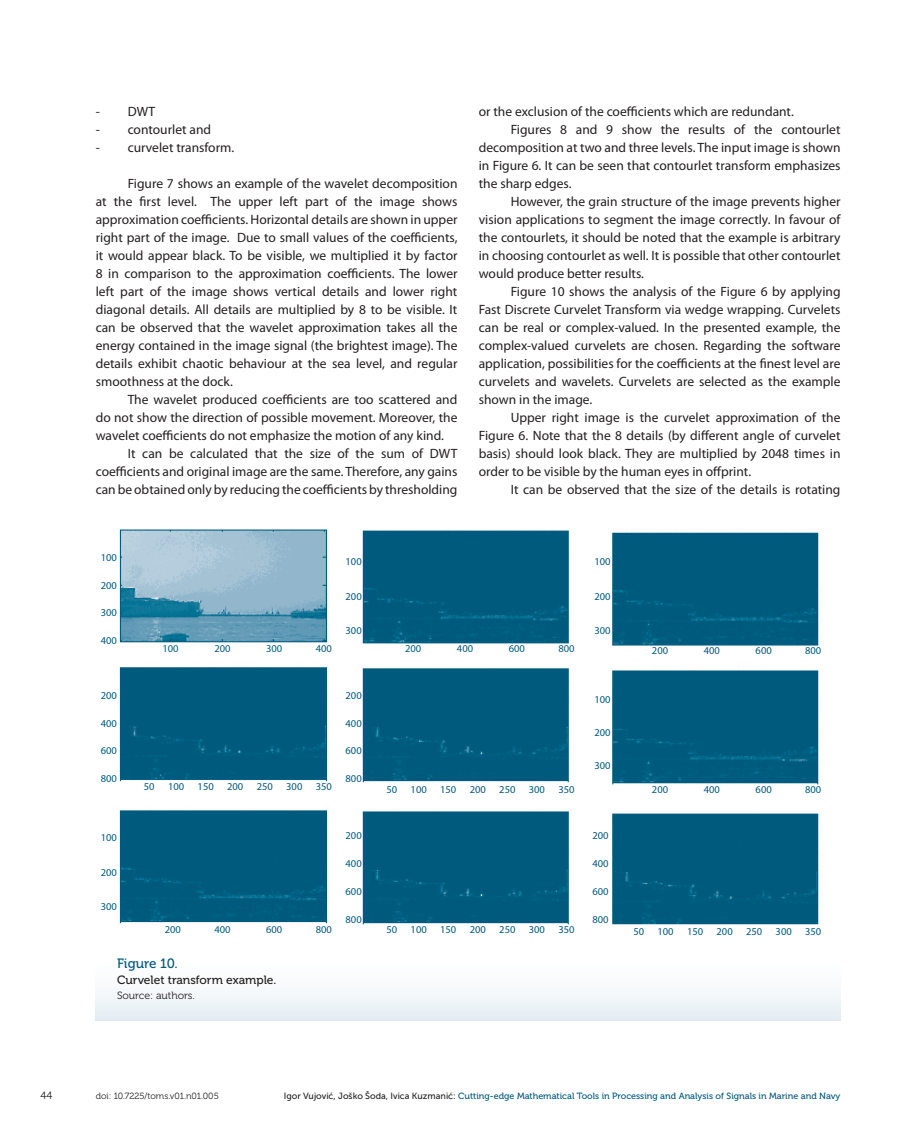
<style>
.page{position:relative;width:915px;height:1127px;background:#fff}
.page>*{position:absolute;margin:0;border:0;box-sizing:border-box;transform-origin:0 0}
.t1{font:13.5px/18px "Myriad Pro";color:#231f20;text-align:justify}
.t2{font:13.5px "Museo 500";color:#00597c}
.t3{font:12px "Museo 500";color:#231f20}
.t4{font:10.5px "Myriad Pro";color:#00597c}
.t5{font:10.5px "Museo 300";color:#231f20}
.t6{font:9px "Museo 500";color:#00597c}
.t7{font:9px "Museo 300";color:#231f20}
.s1{font-family:"Museo Sans 500";color:#231f20}
</style>
<div class="page">
<svg style="left:96px;top:993px;width:744px;height:27px"></svg>
<img style="left:119px;top:529px;width:700px;height:396px">
<div style="left:119px;top:644px;width:213px;height:13px;background:#fff"></div>
<div style="left:340px;top:557px;width:21px;height:102px;background:#fff"></div>
<div style="left:361px;top:644px;width:213px;height:13px;background:#fff"></div>
<div style="left:589px;top:557px;width:21px;height:102px;background:#fff"></div>
<div style="left:608px;top:646px;width:213px;height:13px;background:#fff"></div>
<div style="left:119px;top:782px;width:213px;height:13px;background:#fff"></div>
<div style="left:340px;top:691px;width:21px;height:102px;background:#fff"></div>
<div style="left:589px;top:695px;width:21px;height:102px;background:#fff"></div>
<div style="left:608px;top:784px;width:213px;height:13px;background:#fff"></div>
<div style="left:361px;top:784px;width:213px;height:13px;background:#fff"></div>
<div style="left:340px;top:831px;width:21px;height:102px;background:#fff"></div>
<div style="left:587px;top:831px;width:21px;height:102px;background:#fff"></div>
<p class="t1" style="left:96px;top:103px;width:61px">- DWT</p>
<p class="t1" style="left:96px;top:121px;width:117px">- contourlet and</p>
<p class="t1" style="left:96px;top:139px;width:140px">- curvelet transform.</p>
<p class="t1" style="left:96px;top:175px;width:363px;text-indent:32px">Figure 7 shows an example of the wavelet decomposition at the first level. The upper left part of the image shows approximation coefficients. Horizontal details are shown in upper right part of the image. Due to small values of the coefficients, it would appear black. To be visible, we multiplied it by factor 8 in comparison to the approximation coefficients. The lower left part of the image shows vertical details and lower right diagonal details. All details are multiplied by 8 to be visible. It can be observed that the wavelet approximation takes all the energy contained in the image signal (the brightest image). The details exhibit chaotic behaviour at the sea level, and regular smoothness at the dock.</p>
<p class="t1" style="left:128px;top:391px;width:331px">The wavelet produced coefficients are too scattered and</p>
<p class="t1" style="left:96px;top:409px;width:363px">do not show the direction of possible movement. Moreover, the</p>
<p class="t1" style="left:96px;top:427px;width:349px">wavelet coefficients do not emphasize the motion of any kind.</p>
<p class="t1" style="left:128px;top:445px;width:331px">It can be calculated that the size of the sum of DWT</p>
<p class="t1" style="left:96px;top:463px;width:363px">coefficients and original image are the same. Therefore, any gains</p>
<p class="t1" style="left:96px;top:481px;width:363px">can be obtained only by reducing the coefficients by thresholding</p>
<p class="t1" style="left:478px;top:103px;width:316px">or the exclusion of the coefficients which are redundant.</p>
<p class="t1" style="left:510px;top:121px;width:331px">Figures 8 and 9 show the results of the contourlet</p>
<p class="t1" style="left:478px;top:139px;width:363px">decomposition at two and three levels. The input image is shown</p>
<p class="t1" style="left:478px;top:157px;width:363px">in Figure 6. It can be seen that contourlet transform emphasizes</p>
<p class="t1" style="left:478px;top:175px;width:94px">the sharp edges.</p>
<p class="t1" style="left:510px;top:193px;width:331px">However, the grain structure of the image prevents higher</p>
<p class="t1" style="left:478px;top:211px;width:363px">vision applications to segment the image correctly. In favour of</p>
<p class="t1" style="left:478px;top:229px;width:363px">the contourlets, it should be noted that the example is arbitrary</p>
<p class="t1" style="left:478px;top:247px;width:363px">in choosing contourlet as well. It is possible that other contourlet</p>
<p class="t1" style="left:478px;top:265px;width:167px">would produce better results.</p>
<p class="t1" style="left:510px;top:283px;width:331px">Figure 10 shows the analysis of the Figure 6 by applying</p>
<p class="t1" style="left:478px;top:301px;width:363px">Fast Discrete Curvelet Transform via wedge wrapping. Curvelets</p>
<p class="t1" style="left:478px;top:319px;width:363px">can be real or complex-valued. In the presented example, the</p>
<p class="t1" style="left:478px;top:337px;width:363px">complex-valued curvelets are chosen. Regarding the software</p>
<p class="t1" style="left:478px;top:355px;width:363px">application, possibilities for the coefficients at the finest level are</p>
<p class="t1" style="left:478px;top:373px;width:363px">curvelets and wavelets. Curvelets are selected as the example</p>
<p class="t1" style="left:478px;top:391px;width:115px">shown in the image.</p>
<p class="t1" style="left:510px;top:409px;width:331px">Upper right image is the curvelet approximation of the</p>
<p class="t1" style="left:478px;top:427px;width:363px">Figure 6. Note that the 8 details (by different angle of curvelet</p>
<p class="t1" style="left:478px;top:445px;width:363px">basis) should look black. They are multiplied by 2048 times in</p>
<p class="t1" style="left:478px;top:463px;width:274px">order to be visible by the human eyes in offprint.</p>
<p class="t1" style="left:510px;top:481px;width:331px">It can be observed that the size of the details is rotating</p>
<p class="t4" style="left:101px;top:551px;width:18px">100</p>
<p class="t4" style="left:101px;top:578px;width:18px">200</p>
<p class="t4" style="left:101px;top:606px;width:18px">300</p>
<p class="t4" style="left:101px;top:634px;width:18px">400</p>
<p class="t4" style="left:162px;top:642px;width:18px">100</p>
<p class="t4" style="left:214px;top:642px;width:18px">200</p>
<p class="t4" style="left:266px;top:642px;width:18px">300</p>
<p class="t4" style="left:315px;top:642px;width:18px">400</p>
<p class="t4" style="left:345px;top:555px;width:18px">100</p>
<p class="t4" style="left:345px;top:589px;width:18px">200</p>
<p class="t4" style="left:345px;top:624px;width:18px">300</p>
<p class="t4" style="left:405px;top:642px;width:18px">200</p>
<p class="t4" style="left:457px;top:642px;width:18px">400</p>
<p class="t4" style="left:508px;top:642px;width:18px">600</p>
<p class="t4" style="left:558px;top:642px;width:18px">800</p>
<p class="t4" style="left:594px;top:555px;width:18px">100</p>
<p class="t4" style="left:594px;top:589px;width:18px">200</p>
<p class="t4" style="left:594px;top:624px;width:18px">300</p>
<p class="t4" style="left:651px;top:644px;width:18px">200</p>
<p class="t4" style="left:703px;top:644px;width:18px">400</p>
<p class="t4" style="left:755px;top:644px;width:18px">600</p>
<p class="t4" style="left:804px;top:644px;width:18px">800</p>
<p class="t4" style="left:101px;top:689px;width:18px">200</p>
<p class="t4" style="left:101px;top:717px;width:18px">400</p>
<p class="t4" style="left:101px;top:744px;width:18px">600</p>
<p class="t4" style="left:101px;top:772px;width:18px">800</p>
<p class="t4" style="left:144px;top:780px;width:12px">50</p>
<p class="t4" style="left:168px;top:780px;width:18px">100</p>
<p class="t4" style="left:197px;top:780px;width:18px">150</p>
<p class="t4" style="left:227px;top:780px;width:18px">200</p>
<p class="t4" style="left:256px;top:780px;width:18px">250</p>
<p class="t4" style="left:286px;top:780px;width:18px">300</p>
<p class="t4" style="left:315px;top:780px;width:18px">350</p>
<p class="t4" style="left:345px;top:689px;width:18px">200</p>
<p class="t4" style="left:345px;top:717px;width:18px">400</p>
<p class="t4" style="left:345px;top:744px;width:18px">600</p>
<p class="t4" style="left:345px;top:772px;width:18px">800</p>
<p class="t4" style="left:594px;top:693px;width:18px">100</p>
<p class="t4" style="left:594px;top:726px;width:18px">200</p>
<p class="t4" style="left:594px;top:759px;width:18px">300</p>
<p class="t4" style="left:386px;top:782px;width:12px">50</p>
<p class="t4" style="left:410px;top:782px;width:18px">100</p>
<p class="t4" style="left:440px;top:782px;width:18px">150</p>
<p class="t4" style="left:469px;top:782px;width:18px">200</p>
<p class="t4" style="left:499px;top:782px;width:18px">250</p>
<p class="t4" style="left:528px;top:782px;width:18px">300</p>
<p class="t4" style="left:558px;top:782px;width:18px">350</p>
<p class="t4" style="left:651px;top:782px;width:18px">200</p>
<p class="t4" style="left:703px;top:782px;width:18px">400</p>
<p class="t4" style="left:755px;top:782px;width:18px">600</p>
<p class="t4" style="left:804px;top:782px;width:18px">800</p>
<p class="t4" style="left:101px;top:831px;width:18px">100</p>
<p class="t4" style="left:101px;top:866px;width:18px">200</p>
<p class="t4" style="left:101px;top:900px;width:18px">300</p>
<p class="t4" style="left:345px;top:829px;width:18px">200</p>
<p class="t4" style="left:345px;top:857px;width:18px">400</p>
<p class="t4" style="left:345px;top:885px;width:18px">600</p>
<p class="t4" style="left:345px;top:912px;width:18px">800</p>
<p class="t4" style="left:592px;top:829px;width:18px">200</p>
<p class="t4" style="left:592px;top:857px;width:18px">400</p>
<p class="t4" style="left:592px;top:885px;width:18px">600</p>
<p class="t4" style="left:592px;top:912px;width:18px">800</p>
<p class="t4" style="left:165px;top:923px;width:18px">200</p>
<p class="t4" style="left:214px;top:923px;width:18px">400</p>
<p class="t4" style="left:266px;top:923px;width:18px">600</p>
<p class="t4" style="left:315px;top:923px;width:18px">800</p>
<p class="t4" style="left:386px;top:923px;width:12px">50</p>
<p class="t4" style="left:410px;top:923px;width:18px">100</p>
<p class="t4" style="left:440px;top:923px;width:18px">150</p>
<p class="t4" style="left:469px;top:923px;width:18px">200</p>
<p class="t4" style="left:499px;top:923px;width:18px">250</p>
<p class="t4" style="left:528px;top:923px;width:18px">300</p>
<p class="t4" style="left:558px;top:923px;width:18px">350</p>
<p class="t4" style="left:633px;top:925px;width:12px">50</p>
<p class="t4" style="left:657px;top:925px;width:18px">100</p>
<p class="t4" style="left:686px;top:925px;width:18px">150</p>
<p class="t4" style="left:716px;top:925px;width:18px">200</p>
<p class="t4" style="left:745px;top:925px;width:18px">250</p>
<p class="t4" style="left:775px;top:925px;width:18px">300</p>
<p class="t4" style="left:804px;top:925px;width:18px">350</p>
<p class="t2" style="left:117px;top:956px;width:62px">Figure 10.</p>
<p class="t3" style="left:117px;top:974px;width:161px">Curvelet transform example.</p>
<p class="t5" style="left:117px;top:990px;width:79px">Source: authors.</p>
<p class="t5" style="left:40px;top:1089px;width:14px">44</p>
<p class="t7" style="left:96px;top:1091px;width:125px">doi: 10.7225/toms.v01.n01.005</p>
<p class="t6" style="left:283px;top:1091px;width:558px"><span class="s1">Igor Vujović, Joško Šoda, Ivica Kuzmanić:</span> Cutting-edge Mathematical Tools in Processing and Analysis of Signals in Marine and Navy</p>
</div>
